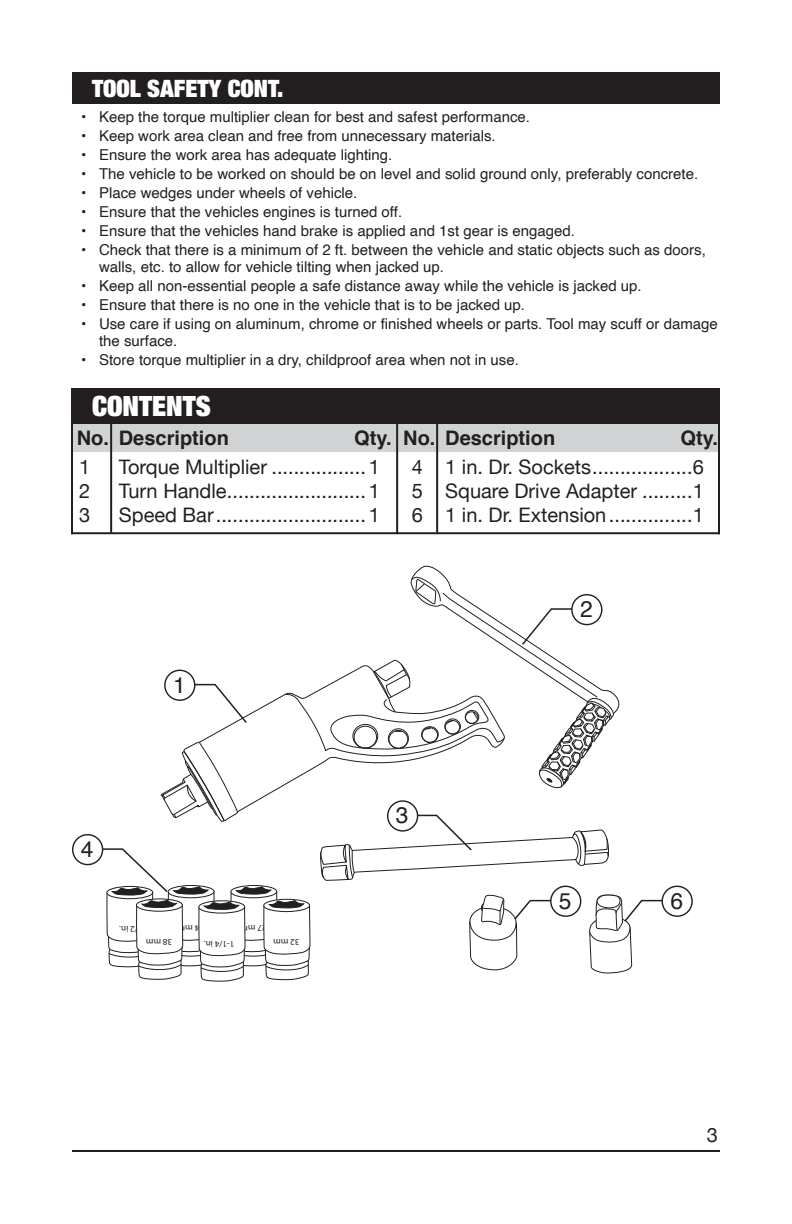
<style>
.page{position:relative;width:792px;height:1224px;background:#fff}
.page>*{position:absolute;margin:0;border:0;box-sizing:border-box;transform-origin:0 0}
.t1{font:900 expanded 28px "Helvetica Neue";color:#fff}
.t2{font:900 expanded 24px "Helvetica Neue";color:#fff}
.t3{font:22.6px "Helvetica";color:#231f20}
.t4{font:20px "Helvetica Neue";color:#231f20}
.t5{font:700 20px "Helvetica";color:#231f20}
.t6{font:15px/17px "Helvetica";color:#231f20}
.t7{font:9.8px "Myriad Pro";color:#231f20}
.t8{font:9px "Myriad Pro";color:#231f20}
</style>
<div class="page">
<hr style="left:72px;top:1150px;width:648px;height:2px;background:#231f20">
<svg style="left:183px;top:670px;width:236px;height:144px"></svg>
<svg style="left:160px;top:741px;width:79px;height:81px"></svg>
<div style="left:72px;top:834px;width:31px;height:31px;border:1px solid #231f20;border-radius:50%"></div>
<svg style="left:188px;top:683px;width:60px;height:42px"></svg>
<div style="left:165px;top:670px;width:30px;height:30px;background:#fff;border-radius:50%"></div>
<div style="left:164px;top:670px;width:31px;height:31px;border:1px solid #231f20;border-radius:50%"></div>
<div style="left:72px;top:72px;width:648px;height:31px;background:#231f20"></div>
<div style="left:72px;top:416px;width:648px;height:36px;background:#d1d2d4"></div>
<div style="left:72px;top:388px;width:648px;height:36px;background:#231f20"></div>
<hr style="left:71px;top:388px;width:2px;height:146px;background:#231f20">
<hr style="left:718px;top:388px;width:2px;height:146px;background:#231f20">
<hr style="left:71px;top:532px;width:649px;height:2px;background:#231f20">
<hr style="left:396px;top:414px;width:2px;height:119px;background:#231f20">
<hr style="left:110px;top:422px;width:2px;height:111px;background:#231f20">
<hr style="left:436px;top:414px;width:2px;height:119px;background:#231f20">
<svg style="left:82px;top:848px;width:229px;height:134px"></svg>
<svg style="left:284px;top:565px;width:336px;height:225px"></svg>
<div style="left:572px;top:595px;width:30px;height:30px;background:#fff;border-radius:50%"></div>
<div style="left:571px;top:594px;width:31px;height:31px;border:1px solid #231f20;border-radius:50%"></div>
<svg style="left:320px;top:814px;width:289px;height:67px"></svg>
<div style="left:388px;top:801px;width:30px;height:30px;background:#fff;border-radius:50%"></div>
<div style="left:387px;top:800px;width:31px;height:32px;border:1px solid #231f20;border-radius:50%"></div>
<div style="left:550px;top:886px;width:31px;height:31px;border:1px solid #231f20;border-radius:50%"></div>
<div style="left:662px;top:886px;width:31px;height:31px;border:1px solid #231f20;border-radius:50%"></div>
<svg style="left:469px;top:895px;width:88px;height:75px"></svg>
<svg style="left:589px;top:894px;width:80px;height:80px"></svg>
<p class="t2" style="left:92px;top:73px;width:193px">TOOL SAFETY CONT.</p>
<p class="t6" style="left:81px;top:109px;width:451px">• Keep the torque multiplier clean for best and safest performance.</p>
<p class="t6" style="left:81px;top:128px;width:416px">• Keep work area clean and free from unnecessary materials.</p>
<p class="t6" style="left:81px;top:147px;width:313px">• Ensure the work area has adequate lighting.</p>
<p class="t6" style="left:81px;top:166px;width:619px">• The vehicle to be worked on should be on level and solid ground only, preferably concrete.</p>
<p class="t6" style="left:81px;top:185px;width:278px">• Place wedges under wheels of vehicle.</p>
<p class="t6" style="left:81px;top:204px;width:323px">• Ensure that the vehicles engines is turned off.</p>
<p class="t6" style="left:81px;top:223px;width:496px">• Ensure that the vehicles hand brake is applied and 1st gear is engaged.</p>
<p class="t6" style="left:99px;top:242px;width:608px;text-indent:-18px">• Check that there is a minimum of 2 ft. between the vehicle and static objects such as doors, walls, etc. to allow for vehicle tilting when jacked up.</p>
<p class="t6" style="left:81px;top:278px;width:562px">• Keep all non-essential people a safe distance away while the vehicle is jacked up.</p>
<p class="t6" style="left:81px;top:297px;width:446px">• Ensure that there is no one in the vehicle that is to be jacked up.</p>
<p class="t6" style="left:99px;top:316px;width:620px;text-indent:-18px">• Use care if using on aluminum, chrome or finished wheels or parts. Tool may scuff or damage the surface.</p>
<p class="t6" style="left:81px;top:352px;width:439px">• Store torque multiplier in a dry, childproof area when not in use.</p>
<p class="t7" style="left:398px;top:319px;width:30px;rotate:180deg">34 mm</p>
<p class="t7" style="left:466px;top:319px;width:30px;rotate:180deg">27 mm</p>
<p class="t7" style="left:364px;top:334px;width:30px;rotate:180deg">38 mm</p>
<p class="t7" style="left:431px;top:336px;width:35px;rotate:180deg">1-1/4 in.</p>
<p class="t7" style="left:501px;top:334px;width:30px;rotate:180deg">32 mm</p>
<p class="t1" style="left:92px;top:388px;width:120px">CONTENTS</p>
<p class="t5" style="left:77px;top:422px;width:154px">No. Description</p>
<p class="t5" style="left:354px;top:422px;width:39px">Qty.</p>
<p class="t5" style="left:403px;top:422px;width:154px">No. Description</p>
<p class="t5" style="left:681px;top:422px;width:39px">Qty.</p>
<p class="t4" style="left:79px;top:452px;width:13px">1</p>
<p class="t4" style="left:119px;top:452px;width:263px">Torque Multiplier ................. 1</p>
<p class="t4" style="left:79px;top:476px;width:13px">2</p>
<p class="t4" style="left:119px;top:476px;width:263px">Turn Handle......................... 1</p>
<p class="t4" style="left:79px;top:500px;width:13px">3</p>
<p class="t4" style="left:119px;top:500px;width:263px">Speed Bar........................... 1</p>
<p class="t3" style="left:173px;top:667px;width:14px">1</p>
<p class="t4" style="left:412px;top:452px;width:294px">4 1 in. Dr. Sockets..................6</p>
<p class="t4" style="left:412px;top:476px;width:294px">5 Square Drive Adapter .........1</p>
<p class="t4" style="left:412px;top:500px;width:294px">6 1 in. Dr. Extension...............1</p>
<p class="t3" style="left:580px;top:592px;width:14px">2</p>
<p class="t3" style="left:81px;top:832px;width:14px">4</p>
<p class="t8" style="left:143px;top:935px;width:25px;rotate:180deg">1/2 in.</p>
<p class="t8" style="left:204px;top:934px;width:28px;rotate:180deg">34 mm</p>
<p class="t8" style="left:267px;top:934px;width:28px;rotate:180deg">27 mm</p>
<p class="t8" style="left:172px;top:947px;width:28px;rotate:180deg">38 mm</p>
<p class="t8" style="left:235px;top:949px;width:32px;rotate:180deg">1-1/4 in.</p>
<p class="t8" style="left:300px;top:948px;width:28px;rotate:180deg">32 mm</p>
<p class="t3" style="left:396px;top:798px;width:14px">3</p>
<p class="t3" style="left:559px;top:883px;width:14px">5</p>
<p class="t3" style="left:670px;top:883px;width:14px">6</p>
<h3 class="t4" style="left:707px;top:1120px;width:13px">3</h3>
</div>
